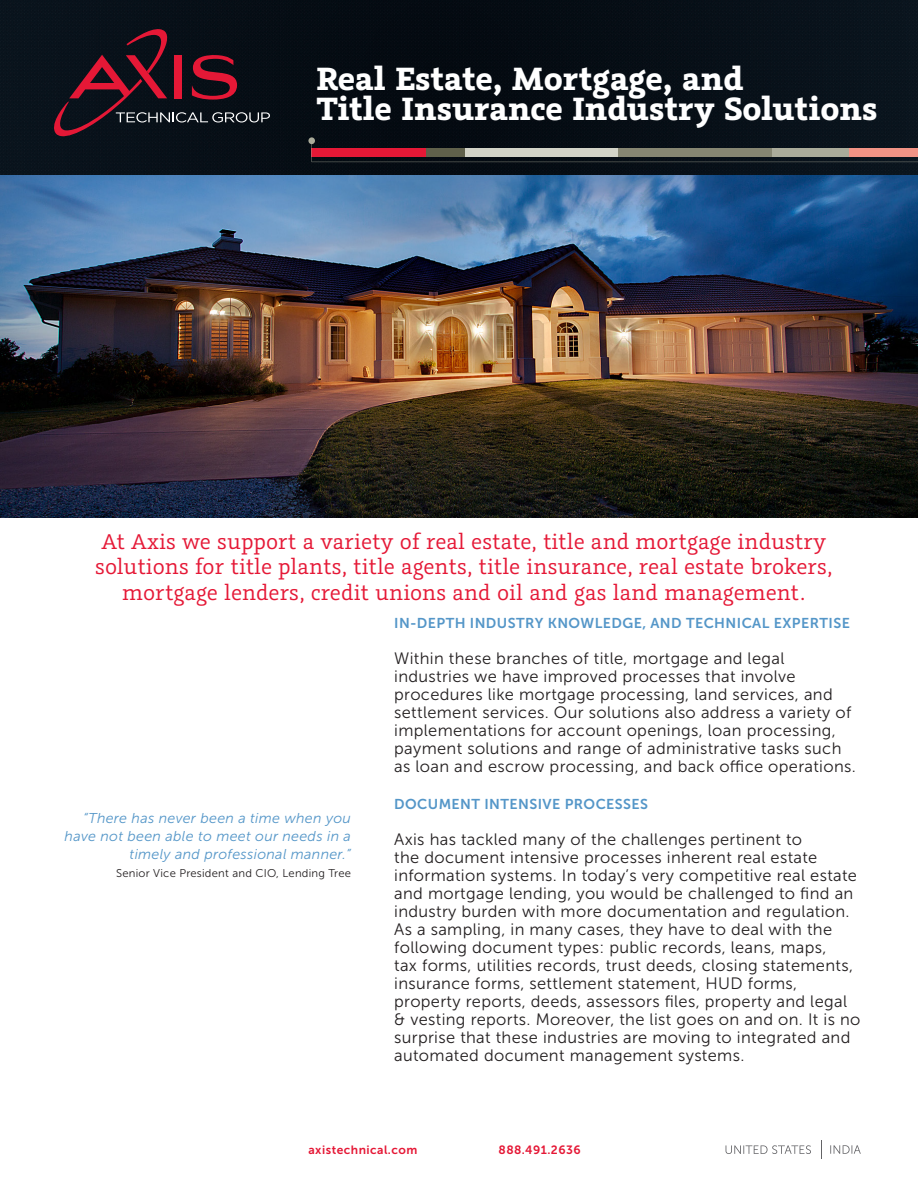
<style>
.page{position:relative;width:918px;height:1188px;background:#fff}
.page>*{position:absolute;margin:0;border:0;box-sizing:border-box;transform-origin:0 0}
.t1{font:700 36px/30px "Graublau Slab";color:#fff}
.t2{font:24px/25.5px "Graublau Slab";color:#e51836;text-align:center}
.t3{font:16.5px/18px "Museo Sans 300";letter-spacing:.02em;color:#231f20}
.t4{font:italic 14.25px/18px "Museo Sans 300";letter-spacing:.02em;color:#5496c8;text-align:right}
.t5{font:14.25px "Museo Sans 700";letter-spacing:.03em;color:#5496c8}
.t6{font:12px "Museo Sans 700";letter-spacing:.04em;color:#e51836}
.t7{font:11.25px "Museo Sans 300";letter-spacing:.02em;color:#231f20}
</style>
<div class="page">
<img style="left:0;top:0;width:918px;height:517px">
<svg style="left:49px;top:28px;width:221px;height:110px;background:#29141f"></svg>
<svg style="left:312px;top:138px;width:606px;height:24px;background:#4b3e3f"></svg>
<div style="left:308px;top:137px;width:7px;height:7px;background:#aaab9a;border-radius:50%"></div>
<svg style="left:821px;top:1140px;width:1px;height:19px"></svg>
<svg style="left:830px;top:1145px;width:31px;height:9px"></svg>
<svg style="left:726px;top:1145px;width:85px;height:9px"></svg>
<p class="t1" style="left:316px;top:63px;width:563px">Real Estate, Mortgage, and<br>Title Insurance Industry Solutions</p>
<p class="t2" style="left:95px;top:528px;width:739px">At Axis we support a variety of real estate, title and mortgage industry solutions for title plants, title agents, title insurance, real estate brokers, mortgage lenders, credit unions and oil and gas land management.</p>
<p class="t4" style="left:65px;top:809px;width:288px">“There has never been a time when you have not been able to meet our needs in a timely and professional manner.”</p>
<p class="t7" style="left:116px;top:867px;width:236px">Senior Vice President and CIO, Lending Tree</p>
<p class="t5" style="left:394px;top:615px;width:457px">IN-DEPTH INDUSTRY KNOWLEDGE, AND TECHNICAL EXPERTISE</p>
<p class="t3" style="left:394px;top:649px;width:463px">Within these branches of title, mortgage and legal industries we have improved processes that involve procedures like mortgage processing, land services, and settlement services. Our solutions also address a variety of implementations for account openings, loan processing, payment solutions and range of administrative tasks such as loan and escrow processing, and back office operations.</p>
<p class="t5" style="left:394px;top:796px;width:255px">DOCUMENT INTENSIVE PROCESSES</p>
<p class="t3" style="left:394px;top:831px;width:468px">Axis has tackled many of the challenges pertinent to<br>the document intensive processes inherent real estate information systems. In today’s very competitive real estate and mortgage lending, you would be challenged to find an industry burden with more documentation and regulation.<br>As a sampling, in many cases, they have to deal with the following document types: public records, leans, maps,<br>tax forms, utilities records, trust deeds, closing statements, insurance forms, settlement statement, HUD forms, property reports, deeds, assessors files, property and legal &amp; vesting reports. Moreover, the list goes on and on. It is no surprise that these industries are moving to integrated and automated document management systems.</p>
<p class="t6" style="left:308px;top:1143px;width:111px">axistechnical.com</p>
<p class="t6" style="left:499px;top:1143px;width:84px">888.491.2636</p>
</div>
